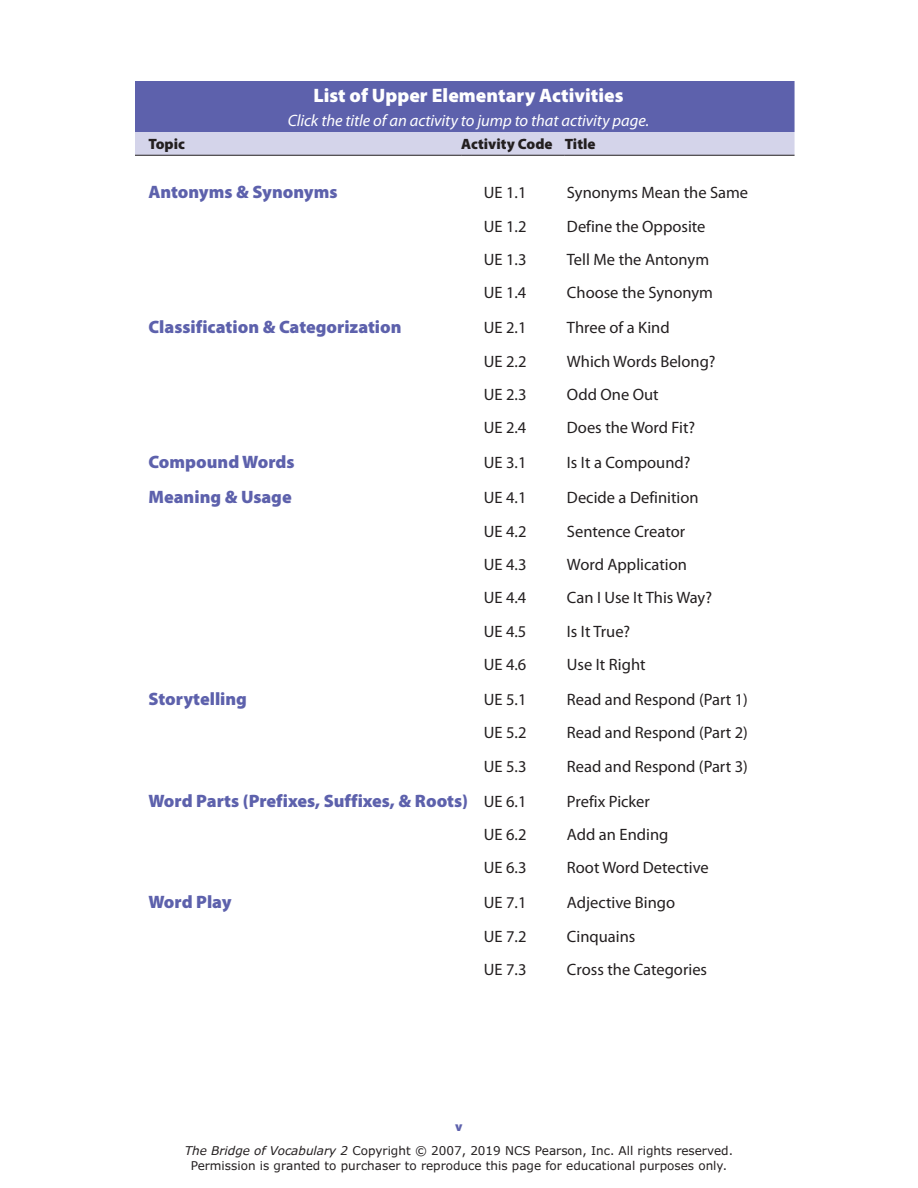
<style>
.page{position:relative;width:918px;height:1188px;background:#fff}
.page>*{position:absolute;margin:0;border:0;box-sizing:border-box;transform-origin:0 0}
.t1{font:900 19.5px "Myriad Pro";color:#fff}
.t2{font:900 18px "Myriad Pro";color:#5d61ac}
.t3{font:16.5px "Myriad Pro";color:#231f20}
.t4{font:italic 16.5px "Myriad Pro";letter-spacing:-.005em;color:#fff}
.t5{font:900 15px "Myriad Pro";color:#231f20}
.t6{font:900 13.5px "Myriad Pro";color:#5d61ac}
.t7{font:12px/14.4px "Verdana Pro";color:#231f20;text-align:center}
.s1{font-weight:400;font-size:16.5px;color:#231f20}
.s2{font-style:italic}
</style>
<div class="page">
<svg style="left:135px;top:81px;width:660px;height:74px;background:#8184be"></svg>
<hr style="left:135px;top:155px;width:326px;height:1px;background:#231f20">
<hr style="left:461px;top:155px;width:104px;height:1px;background:#231f20">
<hr style="left:565px;top:155px;width:230px;height:1px;background:#231f20">
<p class="t1" style="left:314px;top:84px;width:311px">List of Upper Elementary Activities</p>
<p class="t4" style="left:288px;top:112px;width:363px">Click the title of an activity to jump to that activity page.</p>
<p class="t5" style="left:148px;top:136px;width:38px">Topic</p>
<p class="t5" style="left:461px;top:136px;width:136px">Activity Code Title</p>
<p class="t2" style="left:148px;top:182px;width:190px">Antonyms &amp; Synonyms</p>
<p class="t3" style="left:484px;top:184px;width:44px">UE 1.1</p>
<p class="t3" style="left:567px;top:184px;width:183px">Synonyms Mean the Same</p>
<p class="t3" style="left:484px;top:217px;width:44px">UE 1.2</p>
<p class="t3" style="left:567px;top:217px;width:140px">Define the Opposite</p>
<p class="t3" style="left:484px;top:250px;width:44px">UE 1.3</p>
<p class="t3" style="left:567px;top:250px;width:144px">Tell Me the Antonym</p>
<p class="t3" style="left:484px;top:284px;width:44px">UE 1.4</p>
<p class="t3" style="left:567px;top:284px;width:147px">Choose the Synonym</p>
<p class="t2" style="left:148px;top:317px;width:255px">Classification &amp; Categorization</p>
<p class="t3" style="left:484px;top:319px;width:44px">UE 2.1</p>
<p class="t3" style="left:567px;top:319px;width:104px">Three of a Kind</p>
<p class="t3" style="left:484px;top:352px;width:44px">UE 2.2</p>
<p class="t3" style="left:567px;top:352px;width:150px">Which Words Belong?</p>
<p class="t3" style="left:484px;top:385px;width:44px">UE 2.3</p>
<p class="t3" style="left:567px;top:385px;width:93px">Odd One Out</p>
<p class="t3" style="left:484px;top:419px;width:44px">UE 2.4</p>
<p class="t3" style="left:567px;top:419px;width:130px">Does the Word Fit?</p>
<p class="t2" style="left:148px;top:452px;width:148px">Compound Words</p>
<p class="t3" style="left:484px;top:454px;width:44px">UE 3.1</p>
<p class="t3" style="left:567px;top:454px;width:125px">Is It a Compound?</p>
<p class="t2" style="left:148px;top:487px;width:145px">Meaning &amp; Usage</p>
<p class="t3" style="left:484px;top:489px;width:44px">UE 4.1</p>
<p class="t3" style="left:567px;top:489px;width:133px">Decide a Definition</p>
<p class="t3" style="left:484px;top:522px;width:44px">UE 4.2</p>
<p class="t3" style="left:567px;top:522px;width:120px">Sentence Creator</p>
<p class="t3" style="left:484px;top:555px;width:44px">UE 4.3</p>
<p class="t3" style="left:567px;top:555px;width:121px">Word Application</p>
<p class="t3" style="left:484px;top:589px;width:44px">UE 4.4</p>
<p class="t3" style="left:567px;top:589px;width:147px">Can I Use It This Way?</p>
<p class="t3" style="left:484px;top:622px;width:44px">UE 4.5</p>
<p class="t3" style="left:567px;top:622px;width:65px">Is It True?</p>
<p class="t3" style="left:484px;top:655px;width:44px">UE 4.6</p>
<p class="t3" style="left:567px;top:655px;width:80px">Use It Right</p>
<p class="t2" style="left:148px;top:689px;width:100px">Storytelling</p>
<p class="t3" style="left:484px;top:690px;width:44px">UE 5.1</p>
<p class="t3" style="left:567px;top:690px;width:182px">Read and Respond (Part 1)</p>
<p class="t3" style="left:484px;top:724px;width:44px">UE 5.2</p>
<p class="t3" style="left:567px;top:724px;width:182px">Read and Respond (Part 2)</p>
<p class="t3" style="left:484px;top:757px;width:44px">UE 5.3</p>
<p class="t3" style="left:567px;top:757px;width:182px">Read and Respond (Part 3)</p>
<p class="t2" style="left:148px;top:790px;width:380px">Word Parts (Prefixes, Suffixes, &amp; Roots) <span class="s1">UE 6.1</span></p>
<p class="t3" style="left:567px;top:792px;width:84px">Prefix Picker</p>
<p class="t3" style="left:484px;top:825px;width:44px">UE 6.2</p>
<p class="t3" style="left:567px;top:825px;width:103px">Add an Ending</p>
<p class="t3" style="left:484px;top:859px;width:44px">UE 6.3</p>
<p class="t3" style="left:567px;top:859px;width:143px">Root Word Detective</p>
<p class="t2" style="left:148px;top:892px;width:85px">Word Play</p>
<p class="t3" style="left:484px;top:894px;width:44px">UE 7.1</p>
<p class="t3" style="left:567px;top:894px;width:110px">Adjective Bingo</p>
<p class="t3" style="left:484px;top:927px;width:44px">UE 7.2</p>
<p class="t3" style="left:567px;top:927px;width:70px">Cinquains</p>
<p class="t3" style="left:484px;top:960px;width:44px">UE 7.3</p>
<p class="t3" style="left:567px;top:960px;width:142px">Cross the Categories</p>
<p class="t6" style="left:455px;top:1118px;width:9px">v</p>
<p class="t7" style="left:185px;top:1144px;width:550px"><span class="s2">The Bridge of Vocabulary 2</span> Copyright © 2007, 2019 NCS Pearson, Inc. All rights reserved.<br>Permission is granted to purchaser to reproduce this page for educational purposes only.</p>
</div>
